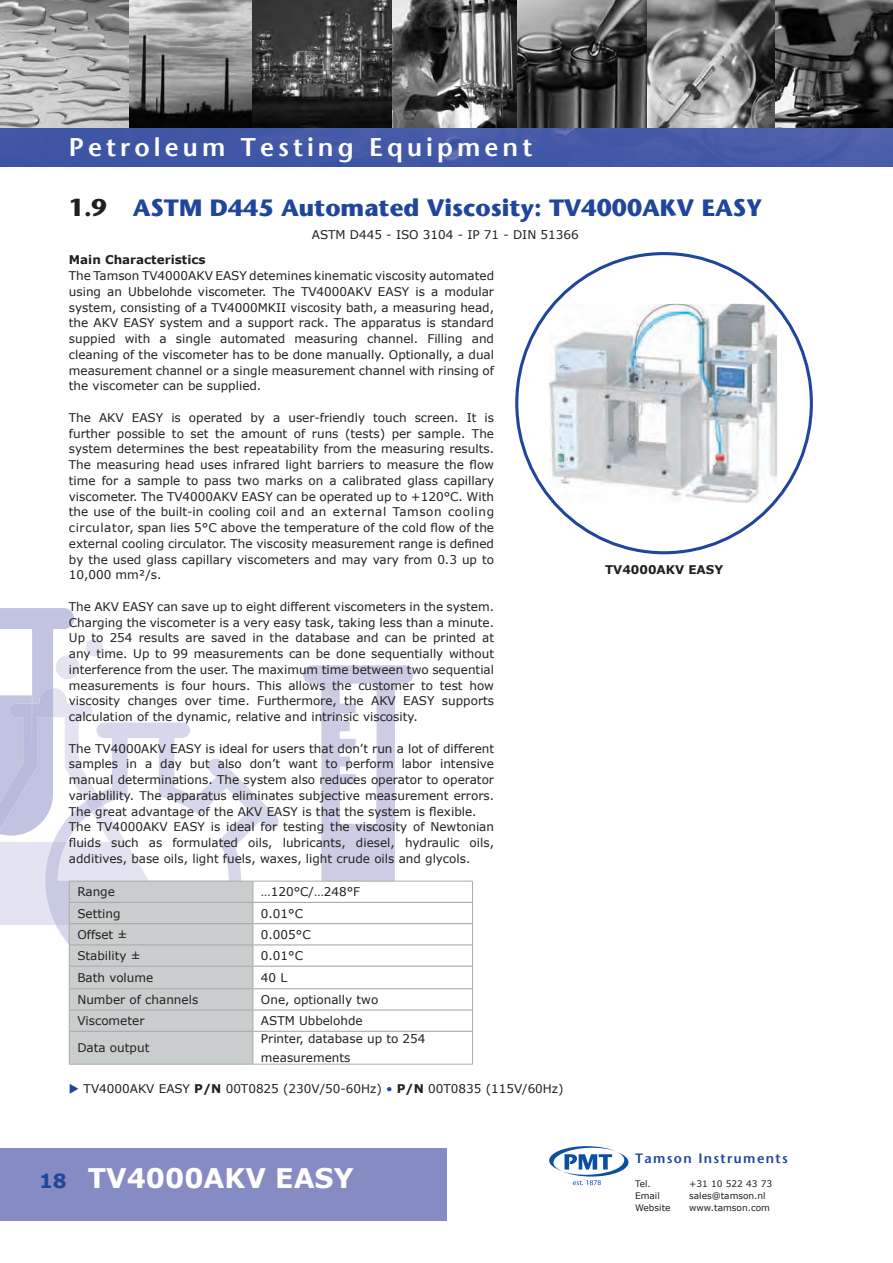
<style>
.page{position:relative;width:893px;height:1263px;background:#fff}
.page>*{position:absolute;margin:0;border:0;box-sizing:border-box;transform-origin:0 0}
.t1{font:700 27px "Verdana";color:#fff}
.t2{font:600 25.5px "Stone Sans";letter-spacing:.16em;color:#fff}
.t3{font:700 24px "Stone Sans";color:#20459c}
.t4{font:600 13.5px "Stone Sans";letter-spacing:.1em;color:#20459c}
.t5{font:12px/15.8px "Verdana";color:#231f20;text-align:justify}
.t6{font:700 12px "Verdana";color:#231f20}
.t7{font:9px "Verdana";color:#231f20}
.s1{color:#231f20}
.s2{color:#20459c}
.s3{font-weight:700}
.s4{font-size:19.5px;color:#20459c}
</style>
<div class="page">
<img style="left:0;top:0;width:252px;height:128px">
<img style="left:392px;top:0;width:501px;height:128px">
<svg style="left:549px;top:1146px;width:79px;height:39px"></svg>
<img style="left:549px;top:304px;width:228px;height:198px">
<div style="left:0;top:1148px;width:446px;height:72px;background:#878bc4"></div>
<img style="left:252px;top:0;width:140px;height:128px">
<div style="left:0;top:128px;width:893px;height:39px;background:#4259a7"></div>
<hr style="left:69px;top:1064px;width:184px;height:1px;background:#a9aaaa">
<hr style="left:253px;top:1064px;width:220px;height:1px;background:#a9aaaa">
<svg style="left:0;top:608px;width:473px;height:456px"></svg>
<hr style="left:70px;top:1031px;width:183px;height:1px;background:#a9aaaa">
<hr style="left:253px;top:1031px;width:219px;height:1px;background:#a9aaaa">
<hr style="left:252px;top:1032px;width:1px;height:32px;background:#a9aaaa">
<h2 class="t2" style="left:69px;top:131px;width:465px">Petroleum Testing Equipment</h2>
<h3 class="t3" style="left:69px;top:193px;width:695px"><span class="s1">1.9</span> ASTM D445 Automated Viscosity: TV4000AKV EASY</h3>
<p class="t5" style="left:312px;top:227px;width:268px">ASTM D445 - ISO 3104 - IP 71 - DIN 51366</p>
<p class="t6" style="left:69px;top:252px;width:138px">Main Characteristics</p>
<p class="t5" style="left:69px;top:268px;width:427px">The Tamson TV4000AKV EASY detemines kinematic viscosity automated using an Ubbelohde viscometer. The TV4000AKV EASY is a modular system, consisting of a TV4000MKII viscosity bath, a measuring head, the AKV EASY system and a support rack. The apparatus is standard suppied with a single automated measuring channel. Filling and cleaning of the viscometer has to be done manually. Optionally, a dual measurement channel or a single measurement channel with rinsing of the viscometer can be supplied.</p>
<p class="t5" style="left:69px;top:409px;width:427px">The AKV EASY is operated by a user-friendly touch screen. It is further possible to set the amount of runs (tests) per sample. The system determines the best repeatability from the measuring results.<br>The measuring head uses infrared light barriers to measure the flow time for a sample to pass two marks on a calibrated glass capillary viscometer. The TV4000AKV EASY can be operated up to +120°C. With the use of the built-in cooling coil and an external Tamson cooling circulator, span lies 5°C above the temperature of the cold flow of the external cooling circulator. The viscosity measurement range is defined by the used glass capillary viscometers and may vary from 0.3 up to 10,000 mm²/s.</p>
<p class="t5" style="left:69px;top:598px;width:427px">The AKV EASY can save up to eight different viscometers in the system.<br>Charging the viscometer is a very easy task, taking less than a minute.<br>Up to 254 results are saved in the database and can be printed at any time. Up to 99 measurements can be done sequentially without interference from the user. The maximum time between two sequential measurements is four hours. This allows the customer to test how viscosity changes over time. Furthermore, the AKV EASY supports calculation of the dynamic, relative and intrinsic viscosity.</p>
<p class="t5" style="left:69px;top:740px;width:427px;text-align:left">The TV4000AKV EASY is ideal for users that don’t run a lot of different samples in a day but also don’t want to perform labor intensive manual determinations. The system also reduces operator to operator variablility. The apparatus eliminates subjective measurement errors.<br>The great advantage of the AKV EASY is that the system is flexible.<br>The TV4000AKV EASY is ideal for testing the viscosity of Newtonian fluids such as formulated oils, lubricants, diesel, hydraulic oils, additives, base oils, light fuels, waxes, light crude oils and glycols.</p>
<h2 class="t2" style="left:69px;top:131px;width:529px">Calibration Ba hs &amp; Measurement</h2>
<p class="t6" style="left:605px;top:561px;width:120px">TV4000AKV EASY</p>
<p class="t5" style="left:77px;top:884px;width:39px">Range</p>
<p class="t5" style="left:261px;top:884px;width:101px">…120°C/…248°F</p>
<p class="t5" style="left:77px;top:905px;width:45px">Setting</p>
<p class="t5" style="left:261px;top:905px;width:44px">0.01°C</p>
<p class="t5" style="left:77px;top:926px;width:52px">Offset ±</p>
<p class="t5" style="left:261px;top:926px;width:51px">0.005°C</p>
<p class="t5" style="left:77px;top:948px;width:65px">Stability ±</p>
<p class="t5" style="left:261px;top:948px;width:44px">0.01°C</p>
<p class="t5" style="left:77px;top:970px;width:77px">Bath volume</p>
<p class="t5" style="left:261px;top:970px;width:28px">40 L</p>
<p class="t5" style="left:77px;top:992px;width:122px">Number of channels</p>
<p class="t5" style="left:261px;top:992px;width:119px">One, optionally two</p>
<p class="t5" style="left:77px;top:1013px;width:69px">Viscometer</p>
<p class="t5" style="left:261px;top:1013px;width:103px">ASTM Ubbelohde</p>
<p class="t5" style="left:77px;top:1040px;width:74px">Data output</p>
<p class="t5" style="left:261px;top:1028px;width:166px;line-height:19.5px">Printer, database up to 254 measurements</p>
<p class="t5" style="left:69px;top:1080px;width:496px"><span class="s2">◆</span> TV4000AKV EASY <span class="s3">P/N</span> 00T0825 (230V/50-60Hz) <span class="s2">•</span> <span class="s3">P/N</span> 00T0835 (115V/60Hz)</p>
<h1 class="t1" style="left:39px;top:1159px;width:316px"><span class="s4">18</span> TV4000AKV EASY</h1>
<p class="t4" style="left:635px;top:1150px;width:154px">Tamson Instruments</p>
<p class="t7" style="left:635px;top:1177px;width:17px">Tel.</p>
<p class="t7" style="left:689px;top:1177px;width:84px">+31 10 522 43 73</p>
<p class="t7" style="left:635px;top:1189px;width:26px">Email</p>
<p class="t7" style="left:689px;top:1189px;width:78px">sales@tamson.nl</p>
<p class="t7" style="left:635px;top:1201px;width:37px">Website</p>
<p class="t7" style="left:689px;top:1201px;width:82px">www.tamson.com</p>
</div>
